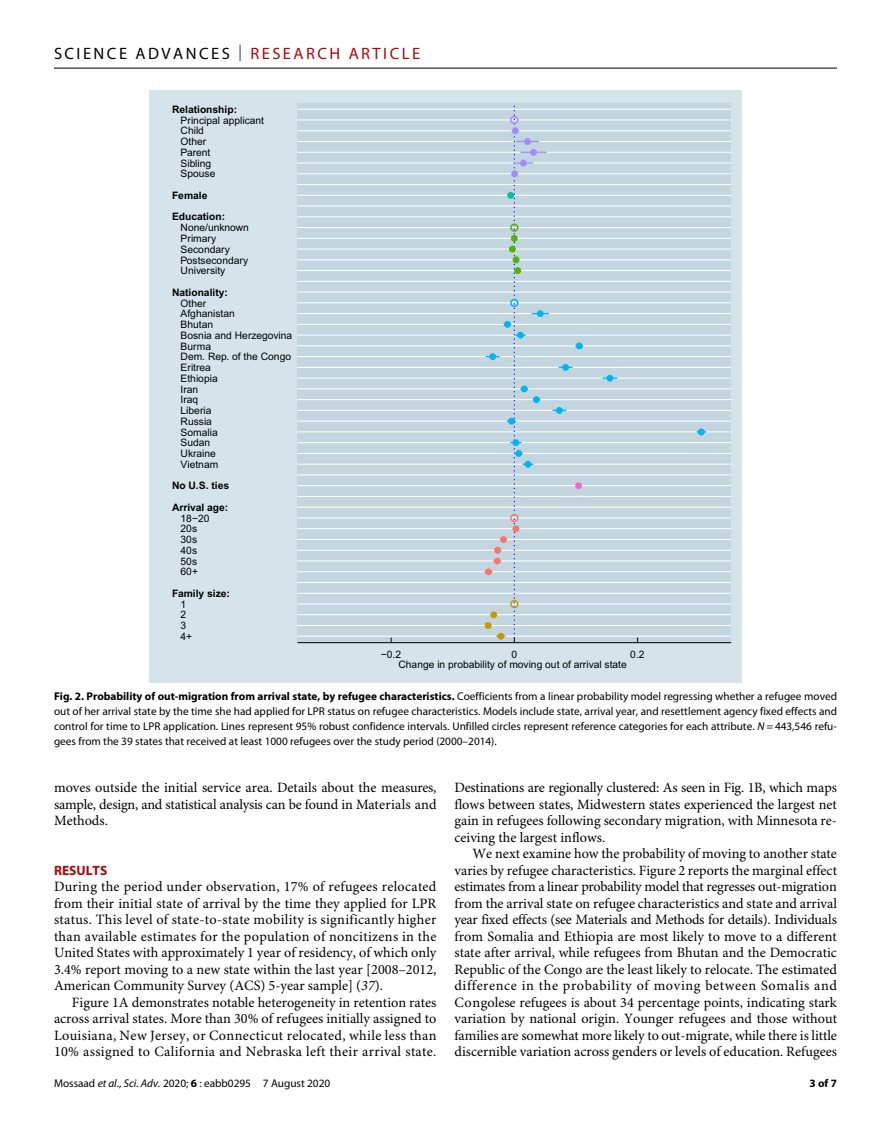
<style>
.page{position:relative;width:891px;height:1134px;background:#fff}
.page>*{position:absolute;margin:0;border:0;box-sizing:border-box;transform-origin:0 0}
.t1{font:16.5px "Myriad Pro";letter-spacing:.15em;color:#000}
.t2{font:14.25px/16.5px "Minion Pro";color:#000;text-align:justify}
.t3{font:700 13.5px "Myriad Pro";color:#b10508}
.t4{font:11.25px/15px "Myriad Pro";color:#000;text-align:justify}
.t5{font:700 11.25px "Myriad Pro";color:#000}
.t6{font:10.35px "Arial";color:#000}
.t7{font:700 10.35px "Arial";color:#000}
.s1{font-weight:300}
.s2{color:#b10508}
.s3{font-weight:700}
.s4{font-style:italic}
</style>
<div class="page">
<hr style="left:54px;top:68px;width:783px;height:1px;background:#000">
<div style="left:149px;top:90px;width:592px;height:593px;background:#d5e4eb"></div>
<div style="left:297px;top:103px;width:434px;height:540px;background:#c3d6df"></div>
<hr style="left:297px;top:636px;width:434px;height:1px;background:#fff">
<hr style="left:297px;top:625px;width:434px;height:1px;background:#fff">
<hr style="left:297px;top:614px;width:434px;height:1px;background:#fff">
<hr style="left:297px;top:604px;width:434px;height:1px;background:#fff">
<hr style="left:297px;top:593px;width:434px;height:1px;background:#fff">
<hr style="left:297px;top:582px;width:434px;height:1px;background:#fff">
<hr style="left:297px;top:571px;width:434px;height:1px;background:#fff">
<hr style="left:297px;top:561px;width:434px;height:1px;background:#fff">
<hr style="left:297px;top:550px;width:434px;height:1px;background:#fff">
<hr style="left:297px;top:539px;width:434px;height:1px;background:#fff">
<hr style="left:297px;top:528px;width:434px;height:1px;background:#fff">
<hr style="left:297px;top:518px;width:434px;height:1px;background:#fff">
<hr style="left:297px;top:507px;width:434px;height:1px;background:#fff">
<hr style="left:297px;top:496px;width:434px;height:1px;background:#fff">
<hr style="left:297px;top:485px;width:434px;height:1px;background:#fff">
<hr style="left:297px;top:475px;width:434px;height:1px;background:#fff">
<hr style="left:297px;top:464px;width:434px;height:1px;background:#fff">
<hr style="left:297px;top:453px;width:434px;height:1px;background:#fff">
<hr style="left:297px;top:442px;width:434px;height:1px;background:#fff">
<hr style="left:297px;top:432px;width:434px;height:1px;background:#fff">
<hr style="left:297px;top:421px;width:434px;height:1px;background:#fff">
<hr style="left:297px;top:410px;width:434px;height:1px;background:#fff">
<hr style="left:297px;top:399px;width:434px;height:1px;background:#fff">
<hr style="left:297px;top:389px;width:434px;height:1px;background:#fff">
<hr style="left:297px;top:378px;width:434px;height:1px;background:#fff">
<hr style="left:297px;top:367px;width:434px;height:1px;background:#fff">
<hr style="left:297px;top:356px;width:434px;height:1px;background:#fff">
<hr style="left:297px;top:346px;width:434px;height:1px;background:#fff">
<hr style="left:297px;top:335px;width:434px;height:1px;background:#fff">
<hr style="left:297px;top:324px;width:434px;height:1px;background:#fff">
<hr style="left:297px;top:313px;width:434px;height:1px;background:#fff">
<hr style="left:297px;top:303px;width:434px;height:1px;background:#fff">
<hr style="left:297px;top:292px;width:434px;height:1px;background:#fff">
<hr style="left:297px;top:281px;width:434px;height:1px;background:#fff">
<hr style="left:297px;top:270px;width:434px;height:1px;background:#fff">
<hr style="left:297px;top:260px;width:434px;height:1px;background:#fff">
<hr style="left:297px;top:249px;width:434px;height:1px;background:#fff">
<hr style="left:297px;top:238px;width:434px;height:1px;background:#fff">
<hr style="left:297px;top:227px;width:434px;height:1px;background:#fff">
<hr style="left:297px;top:217px;width:434px;height:1px;background:#fff">
<hr style="left:297px;top:206px;width:434px;height:1px;background:#fff">
<hr style="left:297px;top:195px;width:434px;height:1px;background:#fff">
<hr style="left:297px;top:184px;width:434px;height:1px;background:#fff">
<hr style="left:297px;top:174px;width:434px;height:1px;background:#fff">
<hr style="left:297px;top:163px;width:434px;height:1px;background:#fff">
<hr style="left:297px;top:152px;width:434px;height:1px;background:#fff">
<hr style="left:297px;top:141px;width:434px;height:1px;background:#fff">
<hr style="left:297px;top:130px;width:434px;height:1px;background:#fff">
<hr style="left:297px;top:120px;width:434px;height:1px;background:#fff">
<hr style="left:297px;top:109px;width:434px;height:1px;background:#fff">
<svg style="left:603px;top:377px;width:14px;height:2px"></svg>
<div style="left:698px;top:429px;width:7px;height:6px;background:#00b6eb;border-radius:50%"></div>
<div style="left:606px;top:375px;width:7px;height:7px;background:#00b6eb;border-radius:50%"></div>
<hr style="left:297px;top:642px;width:434px;height:1px;background:#000">
<svg style="left:485px;top:105px;width:98px;height:538px"></svg>
<p class="t1" style="left:54px;top:40px;width:368px">SCIENCE ADVANCES <span class="s1">|</span> <span class="s2">RESEARCH ARTICLE</span></p>
<p class="t7" style="left:172px;top:103px;width:67px">Relationship:</p>
<p class="t6" style="left:181px;top:113px;width:85px">Principal applicant</p>
<p class="t6" style="left:181px;top:124px;width:25px">Child</p>
<p class="t6" style="left:181px;top:135px;width:27px">Other</p>
<p class="t6" style="left:181px;top:146px;width:31px">Parent</p>
<p class="t6" style="left:181px;top:156px;width:32px">Sibling</p>
<p class="t6" style="left:181px;top:167px;width:36px">Spouse</p>
<p class="t7" style="left:172px;top:189px;width:37px">Female</p>
<p class="t7" style="left:172px;top:211px;width:55px">Education:</p>
<p class="t6" style="left:181px;top:221px;width:70px">None/unknown</p>
<p class="t6" style="left:181px;top:232px;width:37px">Primary</p>
<p class="t6" style="left:181px;top:242px;width:51px">Secondary</p>
<p class="t6" style="left:181px;top:253px;width:69px">Postsecondary</p>
<p class="t6" style="left:181px;top:264px;width:46px">University</p>
<p class="t7" style="left:172px;top:286px;width:57px">Nationality:</p>
<p class="t6" style="left:181px;top:296px;width:27px">Other</p>
<p class="t6" style="left:181px;top:307px;width:56px">Afghanistan</p>
<p class="t6" style="left:181px;top:318px;width:34px">Bhutan</p>
<p class="t6" style="left:181px;top:328px;width:113px">Bosnia and Herzegovina</p>
<p class="t6" style="left:181px;top:339px;width:32px">Burma</p>
<p class="t6" style="left:181px;top:350px;width:112px">Dem. Rep. of the Congo</p>
<p class="t6" style="left:181px;top:361px;width:32px">Eritrea</p>
<p class="t6" style="left:181px;top:371px;width:39px">Ethiopia</p>
<p class="t6" style="left:181px;top:382px;width:19px">Iran</p>
<p class="t6" style="left:181px;top:393px;width:19px">Iraq</p>
<p class="t6" style="left:181px;top:404px;width:33px">Liberia</p>
<p class="t6" style="left:181px;top:414px;width:33px">Russia</p>
<p class="t6" style="left:181px;top:425px;width:39px">Somalia</p>
<p class="t6" style="left:181px;top:436px;width:31px">Sudan</p>
<p class="t6" style="left:181px;top:447px;width:37px">Ukraine</p>
<p class="t6" style="left:181px;top:457px;width:39px">Vietnam</p>
<p class="t7" style="left:172px;top:480px;width:59px">No U.S. ties</p>
<p class="t7" style="left:172px;top:501px;width:58px">Arrival age:</p>
<p class="t6" style="left:181px;top:511px;width:30px">18−20</p>
<p class="t6" style="left:181px;top:522px;width:18px">20s</p>
<p class="t6" style="left:181px;top:533px;width:18px">30s</p>
<p class="t6" style="left:181px;top:543px;width:18px">40s</p>
<p class="t6" style="left:181px;top:554px;width:18px">50s</p>
<p class="t6" style="left:181px;top:565px;width:19px">60+</p>
<p class="t7" style="left:172px;top:587px;width:59px">Family size:</p>
<p class="t6" style="left:181px;top:597px;width:7px">1</p>
<p class="t6" style="left:181px;top:608px;width:7px">2</p>
<p class="t6" style="left:181px;top:619px;width:7px">3</p>
<p class="t6" style="left:181px;top:630px;width:13px">4+</p>
<p class="t6" style="left:381px;top:648px;width:22px">−0.2</p>
<p class="t6" style="left:511px;top:648px;width:7px">0</p>
<p class="t6" style="left:630px;top:648px;width:16px">0.2</p>
<p class="t6" style="left:399px;top:657px;width:230px">Change in probability of moving out of arrival state</p>
<p class="t4" style="left:54px;top:689px;width:785px"><span class="s3">Fig. 2. Probability of out-migration from arrival state, by refugee characteristics.</span> Coefficients from a linear probability model regressing whether a refugee moved out of her arrival state by the time she had applied for LPR status on refugee characteristics. Models include state, arrival year, and resettlement agency fixed effects and control for time to LPR application. Lines represent 95% robust confidence intervals. Unfilled circles represent reference categories for each attribute. <span class="s4">N</span> = 443,546 refu&shy;gees from the 39 states that received at least 1000 refugees over the study period (2000–2014).</p>
<p class="t2" style="left:54px;top:781px;width:384px">moves outside the initial service area. Details about the measures, sample, design, and statistical analysis can be found in Materials and Methods.</p>
<p class="t3" style="left:54px;top:859px;width:55px">RESULTS</p>
<p class="t2" style="left:54px;top:880px;width:384px">During the period under observation, 17% of refugees relocated from their initial state of arrival by the time they applied for LPR status. This level of state-to-state mobility is significantly higher than available estimates for the population of noncitizens in the United States with approximately 1 year of residency, of which only 3.4% report moving to a new state within the last year [2008–2012, American Community Survey (ACS) 5-year sample] (<span class="s4">37</span>).</p>
<p class="t2" style="left:54px;top:995px;width:384px;text-indent:18px">Figure 1A demonstrates notable heterogeneity in retention rates across arrival states. More than 30% of refugees initially assigned to Louisiana, New Jersey, or Connecticut relocated, while less than 10% assigned to California and Nebraska left their arrival state.</p>
<p class="t4" style="left:54px;top:1076px;width:278px">Mossaad <span class="s4">et al</span>., <span class="s4">Sci. Adv.</span> 2020; <span class="s3">6</span> : eabb0295 7 August 2020</p>
<p class="t2" style="left:454px;top:781px;width:384px">Destinations are regionally clustered: As seen in Fig. 1B, which maps flows between states, Midwestern states experienced the largest net gain in refugees following secondary migration, with Minnesota re&shy;ceiving the largest inflows.</p>
<p class="t2" style="left:454px;top:847px;width:384px;text-indent:18px">We next examine how the probability of moving to another state varies by refugee characteristics. Figure 2 reports the marginal effect estimates from a linear probability model that regresses out-migration from the arrival state on refugee characteristics and state and arrival year fixed effects (see Materials and Methods for details). Individuals from Somalia and Ethiopia are most likely to move to a different state after arrival, while refugees from Bhutan and the Democratic Republic of the Congo are the least likely to relocate. The estimated difference in the probability of moving between Somalis and Congolese refugees is about 34 percentage points, indicating stark variation by national origin. Younger refugees and those without families are somewhat more likely to out-migrate, while there is little discernible variation across genders or levels of education. Refugees</p>
<p class="t5" style="left:810px;top:1074px;width:29px">3 of 7</p>
</div>
